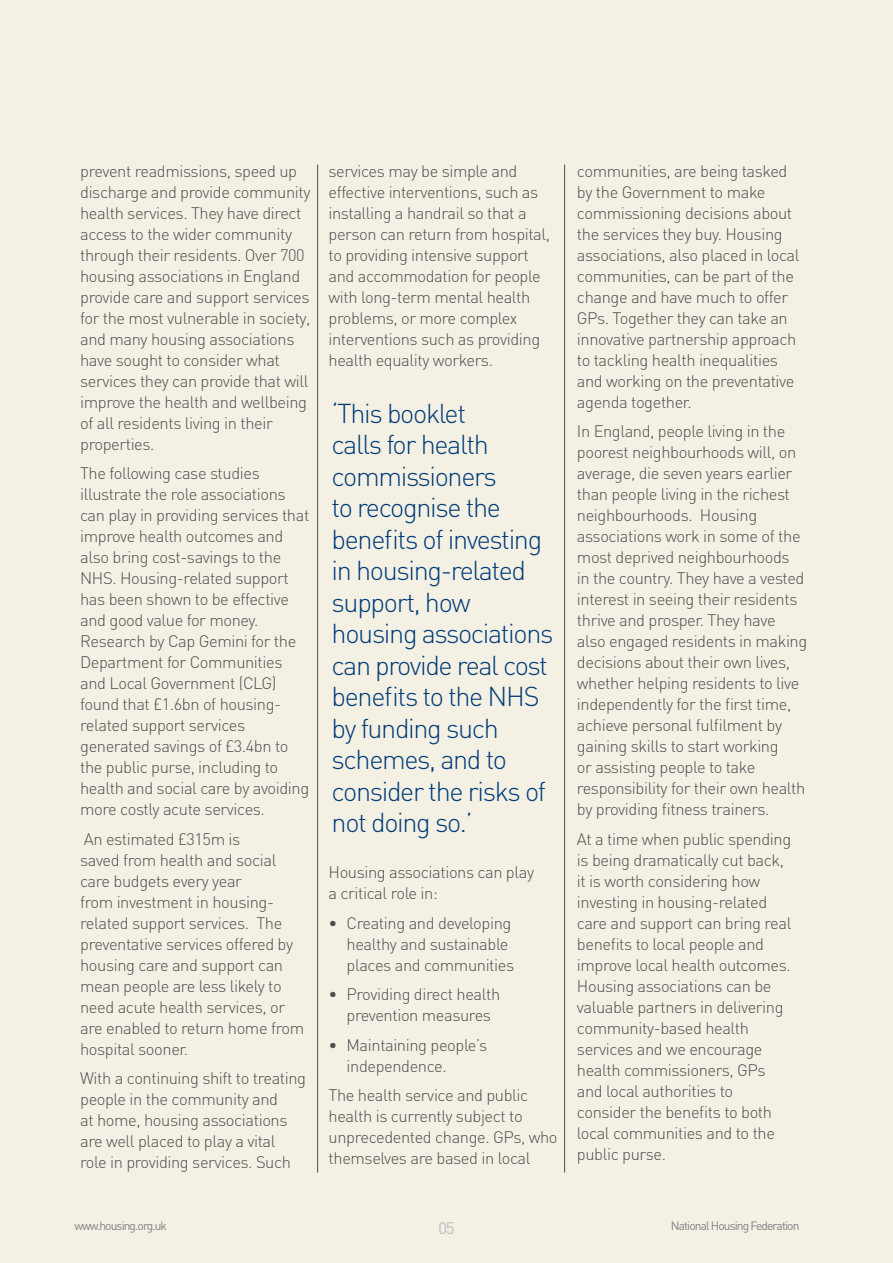
<style>
.page{position:relative;width:893px;height:1263px;background:#f5f0e4}
.page>*{position:absolute;margin:0;border:0;box-sizing:border-box;transform-origin:0 0}
.t1{font:300 27px/31.5px "DIN";letter-spacing:-.05em;color:#003d79}
.t2{font:300 16.5px/21px "DIN";letter-spacing:-.025em;color:#4d4d4f}
.t3{font:16.5px "DIN";color:#bcbdc0}
.t4{font:12px "DIN";letter-spacing:-.075em;color:#808285}
</style>
<div class="page">
<hr style="left:564px;top:165px;width:1px;height:1007px;background:#4d4d4f">
<hr style="left:317px;top:165px;width:1px;height:1007px;background:#4d4d4f">
<p class="t2" style="left:80px;top:160px;width:232px">prevent readmissions, speed up discharge and provide community health services. They have direct access to the wider community through their residents. Over 700 housing associations in England provide care and support services for the most vulnerable in society, and many housing associations have sought to consider what services they can provide that will improve the health and wellbeing of all residents living in their properties.</p>
<p class="t2" style="left:80px;top:462px;width:231px">The following case studies illustrate the role associations can play in providing services that improve health outcomes and also bring cost-savings to the<br>NHS. Housing-related support has been shown to be effective and good value for money.<br>Research by Cap Gemini for the<br>Department for Communities and Local Government (CLG) found that £1.6bn of housing&shy;related support services generated savings of £3.4bn to the public purse, including to health and social care by avoiding more costly acute services.</p>
<p class="t2" style="left:80px;top:828px;width:225px">An estimated £315m is<br>saved from health and social care budgets every year<br>from investment in housing&shy;related support services. The preventative services offered by housing care and support can mean people are less likely to need acute health services, or are enabled to return home from hospital sooner.</p>
<p class="t2" style="left:80px;top:1068px;width:228px">With a continuing shift to treating people in the community and<br>at home, housing associations are well placed to play a vital role in providing services. Such</p>
<p class="t2" style="left:329px;top:160px;width:223px">services may be simple and effective interventions, such as installing a handrail so that a person can return from hospital, to providing intensive support and accommodation for people with long-term mental health problems, or more complex interventions such as providing health equality workers.</p>
<p class="t1" style="left:332px;top:397px;width:223px">‘This booklet<br>calls for health commissioners<br>to recognise the benefits of investing in housing-related support, how housing associations can provide real cost benefits to the NHS by funding such schemes, and to consider the risks of not doing so.’</p>
<p class="t2" style="left:329px;top:862px;width:207px">Housing associations can play a critical role in:</p>
<p class="t2" style="left:347px;top:912px;width:169px;text-indent:-18px">• Creating and developing healthy and sustainable places and communities</p>
<p class="t2" style="left:329px;top:984px;width:173px;text-align:center">• Providing direct health prevention measures</p>
<p class="t2" style="left:347px;top:1034px;width:142px;text-indent:-18px">• Maintaining people’s independence.</p>
<p class="t2" style="left:329px;top:1085px;width:231px">The health service and public health is currently subject to unprecedented change. GPs, who themselves are based in local</p>
<p class="t2" style="left:577px;top:160px;width:224px">communities, are being tasked by the Government to make commissioning decisions about the services they buy. Housing associations, also placed in local communities, can be part of the change and have much to offer<br>GPs. Together they can take an innovative partnership approach to tackling health inequalities and working on the preventative agenda together.</p>
<p class="t2" style="left:577px;top:421px;width:232px">In England, people living in the poorest neighbourhoods will, on average, die seven years earlier than people living in the richest neighbourhoods. Housing associations work in some of the most deprived neighbourhoods<br>in the country. They have a vested interest in seeing their residents thrive and prosper. They have also engaged residents in making decisions about their own lives, whether helping residents to live independently for the first time, achieve personal fulfilment by gaining skills to start working<br>or assisting people to take responsibility for their own health by providing fitness trainers.</p>
<p class="t2" style="left:577px;top:828px;width:216px">At a time when public spending is being dramatically cut back, it is worth considering how investing in housing-related care and support can bring real benefits to local people and improve local health outcomes.<br>Housing associations can be valuable partners in delivering community-based health services and we encourage health commissioners, GPs and local authorities to consider the benefits to both local communities and to the public purse.</p>
<p class="t4" style="left:74px;top:1218px;width:94px">www.housing.org.uk</p>
<p class="t3" style="left:438px;top:1217px;width:17px">05</p>
<p class="t4" style="left:671px;top:1218px;width:130px">National Housing Federation</p>
</div>
